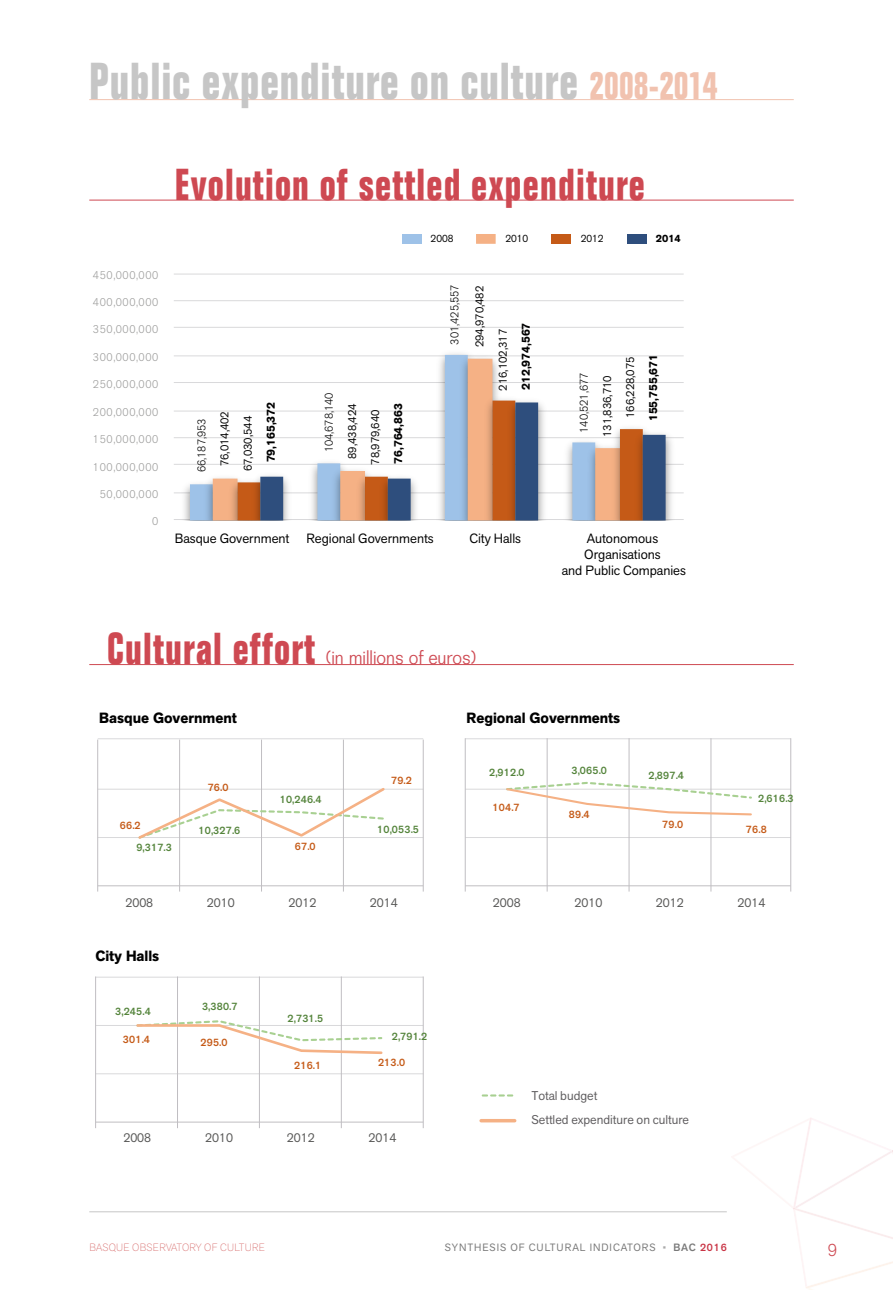
<style>
.page{position:relative;width:893px;height:1290px;background:#fff}
.page>*{position:absolute;margin:0;border:0;box-sizing:border-box;transform-origin:0 0}
.t1{font:700 condensed 50.75px "Folio";letter-spacing:.02em;color:#c6c6c6;scale:.9 1}
.t2{font:700 condensed 43.75px "Folio";letter-spacing:.03em;color:#ce4952;scale:.9 1}
.t3{font:300 19.25px "Folio";color:#ce4952;scale:.9 1}
.t4{font:300 17.5px "Akzid Grtsk Next";color:#ce4952}
.t5{font:700 14.7px "Akzid Grtsk Next";color:#000}
.t6{font:13.3px/15.9px "Akzid Grtsk Next";color:#000;text-align:center}
.t7{font:12.6px "Akzid Grtsk Next";color:#575756}
.t8{font:12.6px/24px "Akzid Grtsk Next";color:#5d5b5d}
.t9{font:300 11.38px "Akzid Grtsk Next";letter-spacing:.06em;color:#9d9d9c}
.t10{font:11.38px "Akzid Grtsk Next";color:#000}
.t11{font:300 11.38px "Akzid Grtsk Next";color:#000}
.t12{font:700 11.38px "Akzid Grtsk Next";color:#000}
.t13{font:500 10.5px "Akzid Grtsk Next";letter-spacing:.025em;color:#54843b}
.t14{font:500 10.5px "Akzid Grtsk Next";letter-spacing:.025em;color:#c55a17}
.t15{font:10.5px "Akzid Grtsk Next";letter-spacing:.09em;color:#797979}
.t16{font:200 10.5px "Akzid Grtsk Next";letter-spacing:.03em;color:#d76b6b}
.t17{font:10.33px "Akzid Grtsk Next";color:#000}
.t18{font:700 10.33px "Akzid Grtsk Next";color:#000}
.s1{font-size:38.5px;color:#f1c2af}
.s2{color:#aaa}
.s3{font-weight:500}
.s4{font-weight:500;color:#c93445}
</style>
<div class="page">
<hr style="left:89px;top:1211px;width:638px;height:1px;background:#c6c6c6">
<hr style="left:89px;top:99px;width:705px;height:1px;background:#f1c2af">
<hr style="left:89px;top:200px;width:705px;height:1px;background:#ce4952">
<hr style="left:89px;top:664px;width:705px;height:1px;background:#ce4952">
<hr style="left:174px;top:519px;width:510px;height:1px;background:#d9d9db">
<hr style="left:174px;top:492px;width:510px;height:1px;background:#d9d9db">
<hr style="left:174px;top:464px;width:510px;height:1px;background:#d9d9db">
<hr style="left:174px;top:437px;width:510px;height:1px;background:#d9d9db">
<hr style="left:174px;top:411px;width:510px;height:1px;background:#d9d9db">
<hr style="left:174px;top:382px;width:510px;height:1px;background:#d9d9db">
<hr style="left:174px;top:356px;width:510px;height:1px;background:#d9d9db">
<hr style="left:174px;top:327px;width:510px;height:1px;background:#d9d9db">
<hr style="left:174px;top:300px;width:510px;height:1px;background:#d9d9db">
<hr style="left:174px;top:274px;width:510px;height:1px;background:#d9d9db">
<svg style="left:190px;top:355px;width:11px;height:165px"></svg>
<img style="left:201px;top:353px;width:431px;height:167px">
<svg style="left:213px;top:359px;width:407px;height:161px"></svg>
<img style="left:225px;top:392px;width:407px;height:128px">
<svg style="left:238px;top:401px;width:10px;height:119px"></svg>
<img style="left:248px;top:394px;width:430px;height:126px">
<svg style="left:260px;top:402px;width:406px;height:118px"></svg>
<div style="left:402px;top:234px;width:20px;height:10px;background:#9ec2e8"></div>
<div style="left:476px;top:234px;width:20px;height:10px;background:#f5b185"></div>
<div style="left:551px;top:234px;width:20px;height:10px;background:#c55a17"></div>
<div style="left:627px;top:234px;width:19px;height:10px;background:#2e4e7d"></div>
<hr style="left:98px;top:837px;width:325px;height:1px;background:#d9d9db">
<hr style="left:98px;top:789px;width:325px;height:1px;background:#d9d9db">
<hr style="left:98px;top:738px;width:325px;height:1px;background:#d9d9db">
<hr style="left:98px;top:885px;width:325px;height:1px;background:#c0bec2">
<hr style="left:97px;top:739px;width:1px;height:152px;background:#c0bec2">
<hr style="left:179px;top:739px;width:1px;height:152px;background:#c0bec2">
<hr style="left:261px;top:739px;width:1px;height:152px;background:#c0bec2">
<hr style="left:343px;top:739px;width:1px;height:152px;background:#c0bec2">
<hr style="left:423px;top:739px;width:1px;height:152px;background:#c0bec2">
<svg style="left:136px;top:788px;width:251px;height:51px"></svg>
<hr style="left:465px;top:837px;width:326px;height:1px;background:#d9d9db">
<hr style="left:465px;top:789px;width:326px;height:1px;background:#d9d9db">
<hr style="left:465px;top:738px;width:326px;height:1px;background:#d9d9db">
<hr style="left:465px;top:885px;width:326px;height:1px;background:#c0bec2">
<hr style="left:465px;top:738px;width:1px;height:153px;background:#c0bec2">
<hr style="left:547px;top:738px;width:1px;height:153px;background:#c0bec2">
<hr style="left:629px;top:738px;width:1px;height:153px;background:#c0bec2">
<hr style="left:711px;top:738px;width:1px;height:153px;background:#c0bec2">
<hr style="left:790px;top:738px;width:1px;height:153px;background:#c0bec2">
<svg style="left:505px;top:782px;width:248px;height:34px"></svg>
<hr style="left:96px;top:1073px;width:327px;height:1px;background:#d9d9db">
<hr style="left:96px;top:1025px;width:327px;height:1px;background:#d9d9db">
<hr style="left:96px;top:977px;width:327px;height:1px;background:#d9d9db">
<hr style="left:96px;top:1122px;width:327px;height:1px;background:#c0bec2">
<hr style="left:95px;top:976px;width:1px;height:152px;background:#c0bec2">
<hr style="left:177px;top:976px;width:1px;height:152px;background:#c0bec2">
<hr style="left:259px;top:976px;width:1px;height:152px;background:#c0bec2">
<hr style="left:341px;top:976px;width:1px;height:152px;background:#c0bec2">
<hr style="left:423px;top:976px;width:1px;height:152px;background:#c0bec2">
<svg style="left:136px;top:1020px;width:247px;height:35px"></svg>
<hr style="left:481px;top:1119px;width:34px;height:3px;background:#f5b185">
<svg style="left:482px;top:1094px;width:31px;height:2px"></svg>
<h1 class="t1" style="left:89px;top:53px;width:699px">Public expenditure on culture <span class="s1">2008-2014</span></h1>
<h2 class="t2" style="left:175px;top:160px;width:524px">Evolution of settled expenditure</h2>
<p class="t9" style="left:93px;top:267px;width:67px">450,000,000</p>
<p class="t9" style="left:93px;top:295px;width:67px">400,000,000</p>
<p class="t9" style="left:93px;top:322px;width:67px">350,000,000</p>
<p class="t9" style="left:93px;top:349px;width:67px">300,000,000</p>
<p class="t9" style="left:93px;top:377px;width:67px">250,000,000</p>
<p class="t9" style="left:93px;top:404px;width:67px">200,000,000</p>
<p class="t9" style="left:93px;top:432px;width:67px">150,000,000</p>
<p class="t9" style="left:93px;top:459px;width:67px">100,000,000</p>
<p class="t9" style="left:100px;top:486px;width:60px">50,000,000</p>
<p class="t9" style="left:152px;top:514px;width:8px">0</p>
<p class="t11" style="left:194px;top:472px;width:55px;rotate:-90deg">66,187,953</p>
<p class="t11" style="left:322px;top:452px;width:61px;rotate:-90deg">104,678,140</p>
<p class="t12" style="left:263px;top:462px;width:62px;rotate:-90deg">79,165,372</p>
<p class="t12" style="left:391px;top:464px;width:62px;rotate:-90deg">76,764,863</p>
<p class="t10" style="left:217px;top:466px;width:57px;rotate:-90deg">76,014,402</p>
<p class="t10" style="left:345px;top:459px;width:57px;rotate:-90deg">89,438,424</p>
<p class="t10" style="left:240px;top:471px;width:57px;rotate:-90deg">67,030,544</p>
<p class="t10" style="left:368px;top:465px;width:57px;rotate:-90deg">78,979,640</p>
<p class="t17" style="left:431px;top:232px;width:24px">2008</p>
<p class="t17" style="left:505px;top:232px;width:24px">2010</p>
<p class="t17" style="left:581px;top:232px;width:24px">2012</p>
<p class="t18" style="left:656px;top:232px;width:26px">2014</p>
<p class="t11" style="left:447px;top:344px;width:61px;rotate:-90deg">301,425,557</p>
<p class="t10" style="left:472px;top:347px;width:63px;rotate:-90deg">294,970,482</p>
<p class="t10" style="left:495px;top:391px;width:63px;rotate:-90deg">216,102,317</p>
<p class="t12" style="left:518px;top:390px;width:69px;rotate:-90deg">212,974,567</p>
<p class="t11" style="left:577px;top:433px;width:61px;rotate:-90deg">140,521,677</p>
<p class="t10" style="left:600px;top:437px;width:63px;rotate:-90deg">131,836,710</p>
<p class="t10" style="left:623px;top:418px;width:63px;rotate:-90deg">166,228,075</p>
<p class="t12" style="left:646px;top:421px;width:69px;rotate:-90deg">155,755,671</p>
<p class="t6" style="left:175px;top:531px;width:116px">Basque Government</p>
<p class="t6" style="left:306px;top:531px;width:129px">Regional Governments</p>
<p class="t6" style="left:469px;top:531px;width:53px">City Halls</p>
<p class="t6" style="left:562px;top:531px;width:126px">Autonomous<br>Organisations<br>and Public Companies</p>
<h2 class="t2" style="left:107px;top:624px;width:233px">Cultural effort</h2>
<h3 class="t3" style="left:326px;top:646px;width:168px">(in millions of euros)</h3>
<p class="t5" style="left:99px;top:708px;width:139px">Basque Government</p>
<p class="t5" style="left:467px;top:708px;width:155px">Regional Governments</p>
<p class="t14" style="left:120px;top:818px;width:22px">66.2</p>
<p class="t13" style="left:136px;top:840px;width:37px">9,317.3</p>
<p class="t14" style="left:208px;top:780px;width:22px">76.0</p>
<p class="t13" style="left:199px;top:823px;width:43px">10,327.6</p>
<p class="t13" style="left:280px;top:792px;width:43px">10,246.4</p>
<p class="t14" style="left:295px;top:840px;width:22px">67.0</p>
<p class="t14" style="left:391px;top:773px;width:22px">79.2</p>
<p class="t13" style="left:377px;top:822px;width:43px">10,053.5</p>
<p class="t13" style="left:489px;top:765px;width:37px">2,912.0</p>
<p class="t13" style="left:571px;top:763px;width:37px">3,065.0</p>
<p class="t14" style="left:492px;top:800px;width:29px">104.7</p>
<p class="t14" style="left:569px;top:807px;width:22px">89.4</p>
<p class="t13" style="left:648px;top:769px;width:37px">2,897.4</p>
<p class="t14" style="left:662px;top:818px;width:22px">79.0</p>
<p class="t13" style="left:758px;top:791px;width:37px">2,616.3</p>
<p class="t14" style="left:746px;top:822px;width:22px">76.8</p>
<p class="t7" style="left:125px;top:894px;width:29px">2008</p>
<p class="t7" style="left:207px;top:894px;width:29px">2010</p>
<p class="t7" style="left:288px;top:894px;width:29px">2012</p>
<p class="t7" style="left:370px;top:894px;width:29px">2014</p>
<p class="t5" style="left:95px;top:947px;width:65px">City Halls</p>
<p class="t13" style="left:115px;top:1005px;width:37px">3,245.4</p>
<p class="t13" style="left:202px;top:999px;width:37px">3,380.7</p>
<p class="t14" style="left:123px;top:1033px;width:29px">301.4</p>
<p class="t14" style="left:200px;top:1035px;width:29px">295.0</p>
<p class="t13" style="left:288px;top:1011px;width:37px">2,731.5</p>
<p class="t13" style="left:392px;top:1029px;width:37px">2,791.2</p>
<p class="t14" style="left:294px;top:1058px;width:29px">216.1</p>
<p class="t14" style="left:378px;top:1056px;width:29px">213.0</p>
<p class="t7" style="left:123px;top:1130px;width:29px">2008</p>
<p class="t7" style="left:205px;top:1130px;width:29px">2010</p>
<p class="t7" style="left:287px;top:1130px;width:29px">2012</p>
<p class="t7" style="left:369px;top:1130px;width:29px">2014</p>
<p class="t7" style="left:493px;top:894px;width:29px">2008</p>
<p class="t7" style="left:574px;top:894px;width:29px">2010</p>
<p class="t7" style="left:656px;top:894px;width:29px">2012</p>
<p class="t7" style="left:737px;top:894px;width:29px">2014</p>
<p class="t8" style="left:531px;top:1083px;width:159px">Total budget<br>Settled expenditure on culture</p>
<p class="t16" style="left:89px;top:1240px;width:177px">BASQUE OBSERVATORY OF CULTURE</p>
<p class="t15" style="left:445px;top:1240px;width:283px">SYNTHESIS OF CULTURAL INDICATORS <span class="s2">•</span> <span class="s3">BAC</span> <span class="s4">2016</span></p>
<h3 class="t4" style="left:828px;top:1239px;width:11px">9</h3>
</div>
